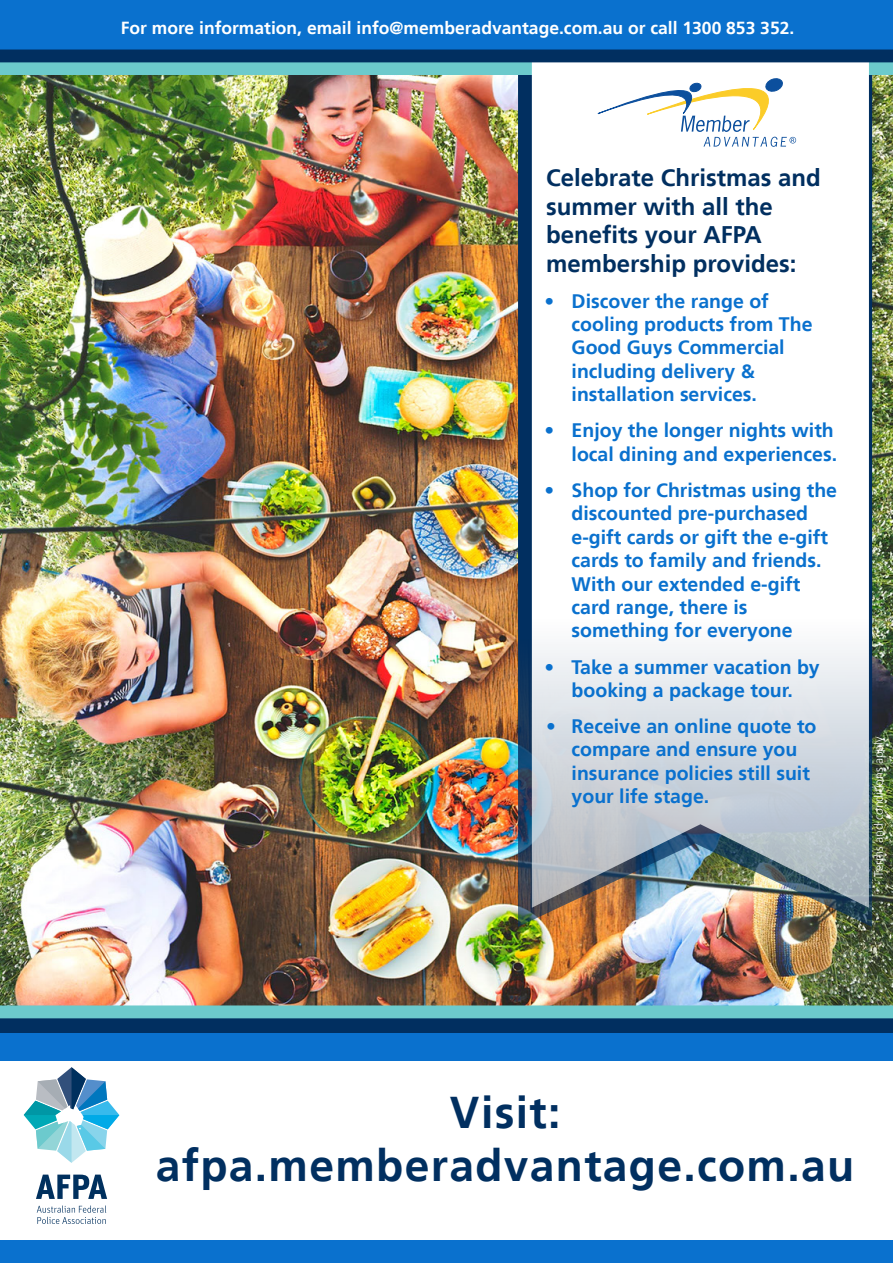
<style>
.page{position:relative;width:893px;height:1263px;background:#fff}
.page>*{position:absolute;margin:0;border:0;box-sizing:border-box;transform-origin:0 0}
.t1{font:700 44.4px/52.8px "Frutiger LT";letter-spacing:.03em;color:#012f60;text-align:center}
.t2{font:700 24px/28.8px "Frutiger LT";color:#012f60}
.t3{font:700 19.5px/23.4px "Frutiger LT";color:#0a71ce}
.t4{font:700 17.55px "Frutiger LT";color:#fff}
.t5{font:300 12px "Frutiger LT";color:#fff}
</style>
<div class="page">
<img style="left:0;top:74px;width:893px;height:931px">
<img style="left:518px;top:74px;width:354px;height:853px">
<div style="left:0;top:0;width:893px;height:74px;background:#6ccacc"></div>
<svg style="left:0;top:1005px;width:893px;height:28px;background:#347792"></svg>
<div style="left:0;top:1033px;width:893px;height:230px;background:#0a71ce"></div>
<div style="left:0;top:1061px;width:893px;height:178px;background:#fff"></div>
<svg style="left:532px;top:62px;width:337px;height:846px"></svg>
<svg style="left:0;top:0;width:893px;height:62px;background:#0863b7"></svg>
<svg style="left:598px;top:78px;width:198px;height:69px"></svg>
<svg style="left:24px;top:1067px;width:95px;height:96px"></svg>
<svg style="left:36px;top:1174px;width:71px;height:25px"></svg>
<svg style="left:37px;top:1205px;width:69px;height:19px"></svg>
<p class="t4" style="left:121px;top:18px;width:675px">For more information, email info@memberadvantage.com.au or call 1300 853 352.</p>
<p class="t2" style="left:546px;top:163px;width:276px">Celebrate Christmas and summer with all the benefits your AFPA membership provides:</p>
<p class="t3" style="left:572px;top:289px;width:242px;text-indent:-27px">• Discover the range of cooling products from The<br>Good Guys Commercial including delivery &amp; installation services.</p>
<p class="t3" style="left:545px;top:419px;width:294px;text-align:right">• Enjoy the longer nights with local dining and experiences.</p>
<p class="t3" style="left:572px;top:479px;width:267px;text-indent:-27px">• Shop for Christmas using the discounted pre-purchased e-gift cards or gift the e-gift cards to family and friends.<br>With our extended e-gift card range, there is something for everyone</p>
<p class="t3" style="left:545px;top:655px;width:277px;text-align:center">• Take a summer vacation by booking a package tour.</p>
<p class="t3" style="left:572px;top:715px;width:246px;text-indent:-26px">• Receive an online quote to compare and ensure you insurance policies still suit your life stage.</p>
<p class="t5" style="left:872px;top:877px;width:142px;rotate:-90deg">Terms and conditions apply</p>
<h1 class="t1" style="left:156px;top:1086px;width:700px">Visit: afpa.memberadvantage.com.au</h1>
</div>
